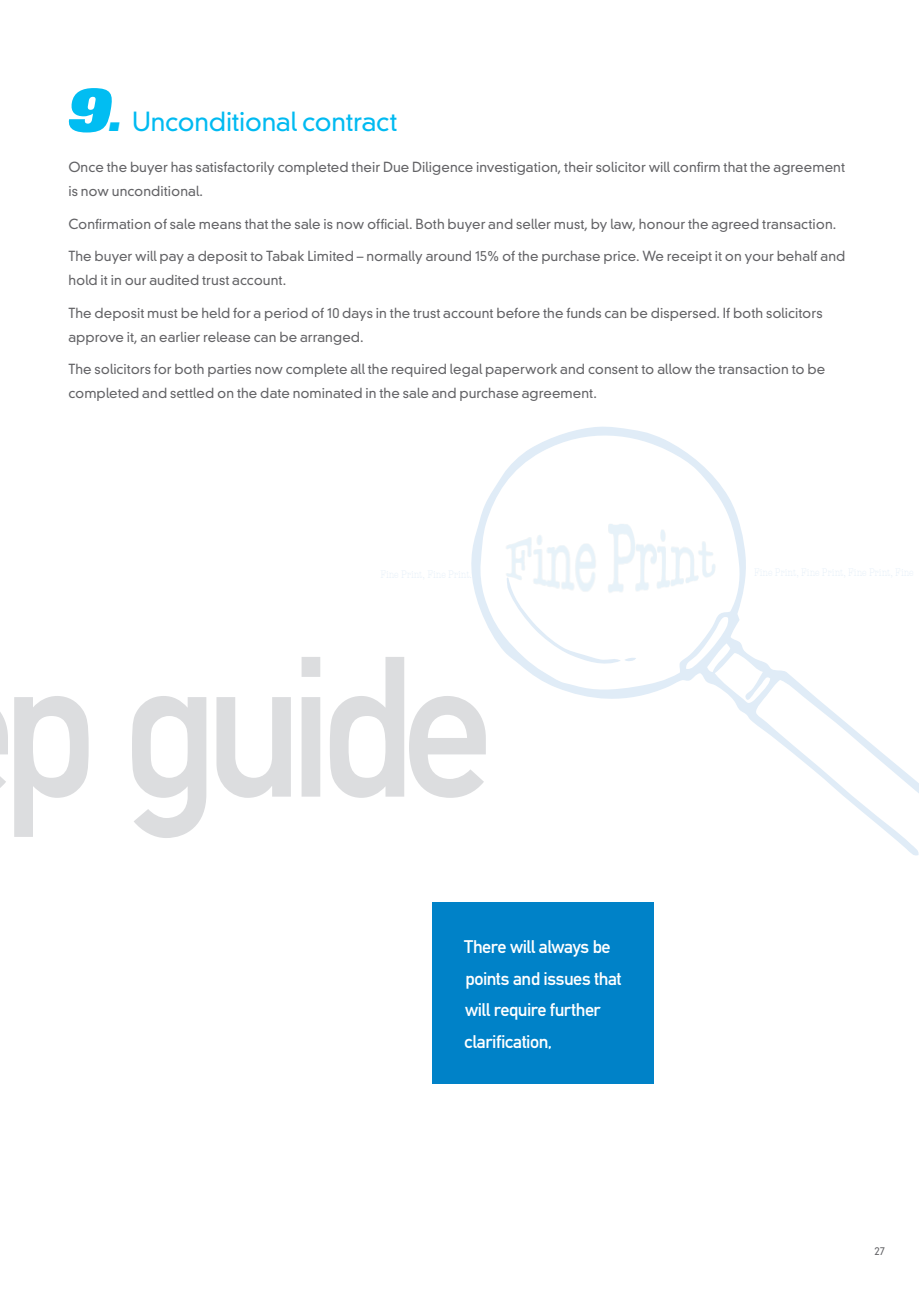
<style>
.page{position:relative;width:919px;height:1289px;background:#fff}
.page>*{position:absolute;margin:0;border:0;box-sizing:border-box;transform-origin:0 0}
.t1{font:196.2px "DIN Mittelschrift";letter-spacing:-.075em;color:#dcdddf;scale:.94 1}
.t2{font:italic 800 61.5px "Folio";color:#01bdf2}
.t3{font:300 25.5px "DIN Neuzeit Grotesk";letter-spacing:-.01em;color:#00baf1}
.t4{font:18px/31.5px "DIN Mittelschrift";letter-spacing:-.03em;color:#fff}
.t5{font:300 13.5px/24px "DIN Neuzeit Grotesk";letter-spacing:.005em;color:#636366}
.t6{font:300 10.5px "DIN Neuzeit Grotesk";color:#636366}
.s1{font-size:37.5px}
</style>
<div class="page">
<div style="left:432px;top:902px;width:221px;height:181px;background:#0082c8"></div>
<svg style="left:471px;top:426px;width:447px;height:430px"></svg>
<svg style="left:506px;top:600px;width:130px;height:67px"></svg>
<img style="left:501px;top:515px;width:223px;height:85px">
<h2 class="t2" style="left:65px;top:75px;width:65px">9<span class="s1">.</span></h2>
<h3 class="t3" style="left:132px;top:107px;width:266px">Unconditional contract</h3>
<p class="t5" style="left:68px;top:155px;width:778px">Once the buyer has satisfactorily completed their Due Diligence investigation, their solicitor will confirm that the agreement is now unconditional.</p>
<p class="t5" style="left:68px;top:212px;width:769px">Confirmation of sale means that the sale is now official. Both buyer and seller must, by law, honour the agreed transaction.</p>
<p class="t5" style="left:68px;top:244px;width:778px">The buyer will pay a deposit to Tabak Limited – normally around 15% of the purchase price. We receipt it on your behalf and hold it in our audited trust account.</p>
<p class="t5" style="left:68px;top:301px;width:755px">The deposit must be held for a period of 10 days in the trust account before the funds can be dispersed. If both solicitors approve it, an earlier release can be arranged.</p>
<p class="t5" style="left:68px;top:357px;width:758px">The solicitors for both parties now complete all the required legal paperwork and consent to allow the transaction to be completed and settled on the date nominated in the sale and purchase agreement.</p>
<h1 class="t1" style="left:2px;top:612px;width:524px">p guide</h1>
<h3 class="t4" style="left:464px;top:930px;width:159px">There will always be points and issues that will require further clarification,</h3>
<p class="t6" style="left:874px;top:1244px;width:12px">27</p>
</div>
